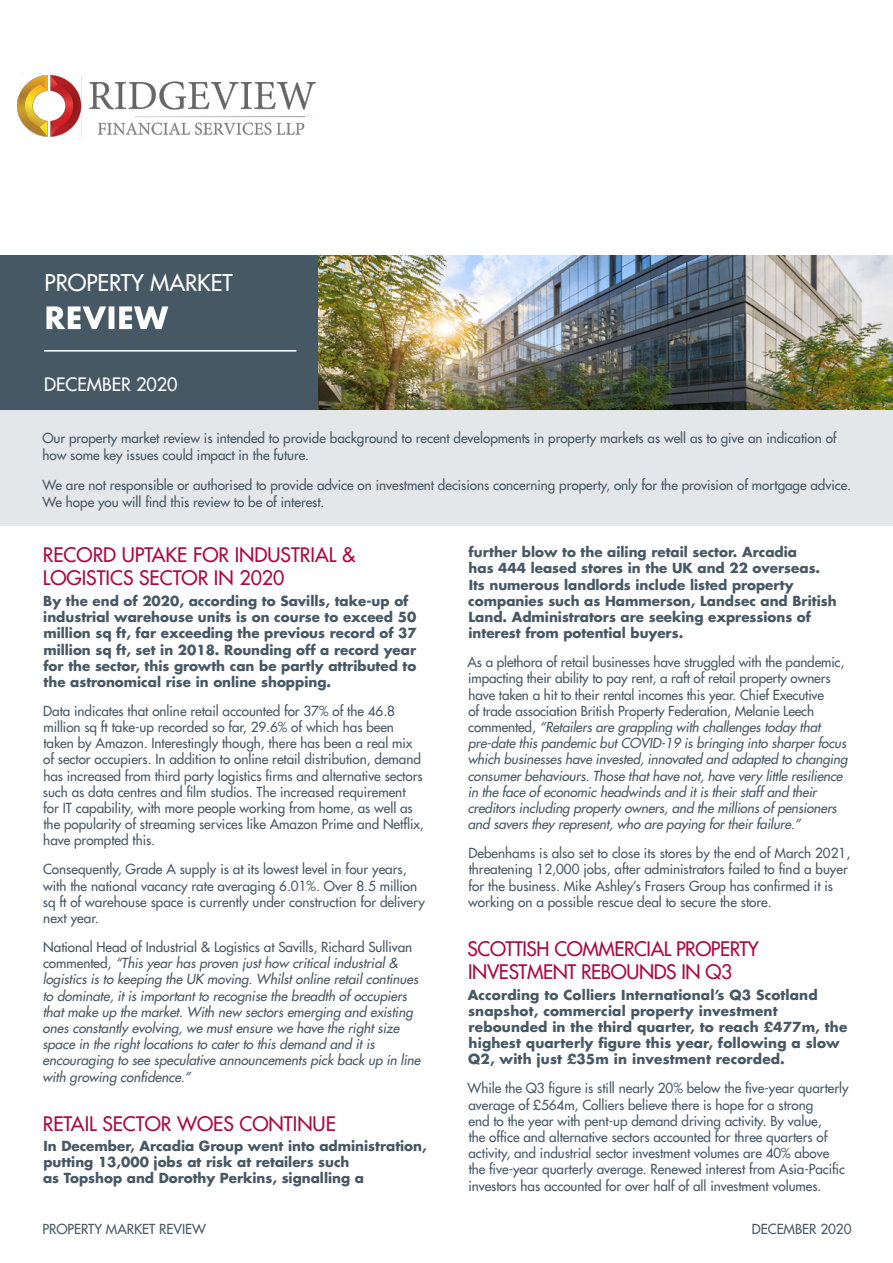
<style>
.page{position:relative;width:893px;height:1263px;background:#fff}
.page>*{position:absolute;margin:0;border:0;box-sizing:border-box;transform-origin:0 0}
.body_text{font:22.5px "Futura LT";letter-spacing:-.005em;color:#fff}
.heading_2{font:19.5px/23.4px "Futura LT";color:#ad083f}
.heading_2-2{font:19.5px/23.4px "Futura LT";letter-spacing:-.02em;color:#ad083f}
.DATE{font:18px "Futura LT";color:#fff}
.body_text-2{font:13.5px/16.2px "Futura LT";letter-spacing:-.005em;color:#475865}
.body_text-3{font:italic 13.5px/16.2px "Futura LT";letter-spacing:-.005em;color:#475865}
.body_text-4{font:700 13.5px/16.2px "Futura LT";color:#475865}
.s1{font-style:normal}
</style>
<div class="page">
<div style="left:0;top:409px;width:893px;height:117px;background:#e4e7ea"></div>
<div style="left:0;top:255px;width:319px;height:154px;background:#475865"></div>
<img style="left:319px;top:255px;width:574px;height:154px">
<svg style="left:46px;top:306px;width:122px;height:23px"></svg>
<hr style="left:44px;top:350px;width:252px;height:2px;background:#fff">
<img style="left:18px;top:72px;width:299px;height:65px">
<p class="body_text" style="left:45px;top:268px;width:189px">PROPERTY MARKET</p>
<p class="DATE" style="left:44px;top:373px;width:135px">DECEMBER 2020</p>
<p class="body_text-2" style="left:43px;top:429px;width:796px;line-height:17.2px">Our property market review is intended to provide background to recent developments in property markets as well as to give an indication of how some key issues could impact in the future.</p>
<p class="body_text-2" style="left:43px;top:476px;width:810px;line-height:17.2px">We are not responsible or authorised to provide advice on investment decisions concerning property, only for the provision of mortgage advice.<br>We hope you will find this review to be of interest.</p>
<p class="heading_2" style="left:43px;top:543px;width:314px">RECORD UPTAKE FOR INDUSTRIAL &amp;<br>LOGISTICS SECTOR IN 2020</p>
<p class="body_text-4" style="left:43px;top:592px;width:375px">By the end of 2020, according to Savills, take-up of industrial warehouse units is on course to exceed 50 million sq ft, far exceeding the previous record of 37 million sq ft, set in 2018. Rounding off a record year for the sector, this growth can be partly attributed to the astronomical rise in online shopping.</p>
<p class="body_text-2" style="left:43px;top:703px;width:382px">Data indicates that online retail accounted for 37% of the 46.8 million sq ft take-up recorded so far, 29.6% of which has been taken by Amazon. Interestingly though, there has been a real mix of sector occupiers. In addition to online retail distribution, demand has increased from third party logistics firms and alternative sectors such as data centres and film studios. The increased requirement for IT capability, with more people working from home, as well as the popularity of streaming services like Amazon Prime and Netflix, have prompted this.</p>
<p class="body_text-2" style="left:43px;top:861px;width:384px">Consequently, Grade A supply is at its lowest level in four years, with the national vacancy rate averaging 6.01%. Over 8.5 million sq ft of warehouse space is currently under construction for delivery next year.</p>
<p class="body_text-3" style="left:42px;top:939px;width:380px"><span class="s1">National Head of Industrial &amp; Logistics at Savills, Richard Sullivan commented,</span> “This year has proven just how critical industrial &amp; logistics is to keeping the UK moving. Whilst online retail continues to dominate, it is important to recognise the breadth of occupiers that make up the market. With new sectors emerging and existing ones constantly evolving, we must ensure we have the right size space in the right locations to cater to this demand and it is encouraging to see speculative announcements pick back up in line with growing confidence.”</p>
<p class="heading_2" style="left:43px;top:1111px;width:294px">RETAIL SECTOR WOES CONTINUE</p>
<p class="body_text-4" style="left:43px;top:1138px;width:385px">In December, Arcadia Group went into administration, putting 13,000 jobs at risk at retailers such<br>as Topshop and Dorothy Perkins, signalling a</p>
<p class="body_text-4" style="left:468px;top:544px;width:370px">further blow to the ailing retail sector. Arcadia<br>has 444 leased stores in the UK and 22 overseas.<br>Its numerous landlords include listed property companies such as Hammerson, Landsec and British Land. Administrators are seeking expressions of interest from potential buyers.</p>
<p class="body_text-3" style="left:467px;top:654px;width:382px"><span class="s1">As a plethora of retail businesses have struggled with the pandemic, impacting their ability to pay rent, a raft of retail property owners have taken a hit to their rental incomes this year. Chief Executive<br>of trade association British Property Federation, Melanie Leech commented,</span> “Retailers are grappling with challenges today that pre-date this pandemic but COVID-19 is bringing into sharper focus which businesses have invested, innovated and adapted to changing consumer behaviours. Those that have not, have very little resilience in the face of economic headwinds and it is their staff and their creditors including property owners, and the millions of pensioners and savers they represent, who are paying for their failure.”</p>
<p class="body_text-2" style="left:468px;top:845px;width:383px">Debenhams is also set to close its stores by the end of March 2021, threatening 12,000 jobs, after administrators failed to find a buyer for the business. Mike Ashley’s Frasers Group has confirmed it is working on a possible rescue deal to secure the store.</p>
<p class="heading_2-2" style="left:468px;top:937px;width:293px">SCOTTISH COMMERCIAL PROPERTY<br>INVESTMENT REBOUNDS IN Q3</p>
<p class="body_text-4" style="left:468px;top:986px;width:381px">According to Colliers International’s Q3 Scotland snapshot, commercial property investment rebounded in the third quarter, to reach £477m, the highest quarterly figure this year, following a slow Q2, with just £35m in investment recorded.</p>
<p class="body_text-2" style="left:468px;top:1080px;width:383px">While the Q3 figure is still nearly 20% below the five-year quarterly average of £564m, Colliers believe there is hope for a strong<br>end to the year with pent-up demand driving activity. By value,<br>the office and alternative sectors accounted for three quarters of activity, and industrial sector investment volumes are 40% above<br>the five-year quarterly average. Renewed interest from Asia-Pacific investors has accounted for over half of all investment volumes.</p>
<p class="body_text-2" style="left:43px;top:1221px;width:165px">PROPERTY MARKET REVIEW</p>
<p class="body_text-2" style="left:752px;top:1221px;width:101px">DECEMBER 2020</p>
</div>
